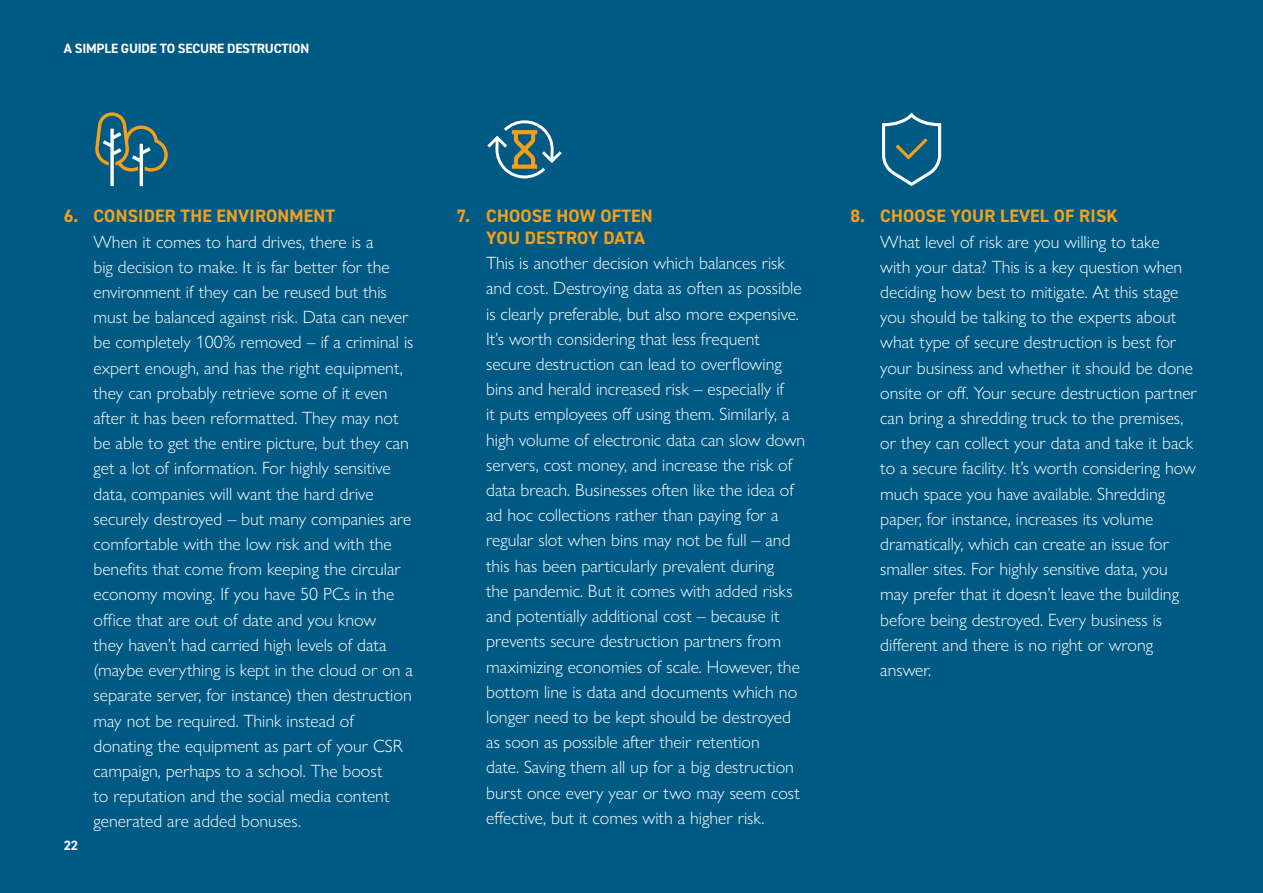
<style>
.page{position:relative;width:1263px;height:893px;background:#005a84}
.page>*{position:absolute;margin:0;border:0;box-sizing:border-box;transform-origin:0 0}
.t1{font:700 18px/21.6px "DIN2014";letter-spacing:.01em;color:#f6a01a}
.t2{font:300 17.85px/25.2px "Gill Sans Nova";color:#fff}
.t3{font:700 13.5px "DIN2014";letter-spacing:-.015em;color:#fff}
</style>
<div class="page">
<svg style="left:882px;top:113px;width:59px;height:73px"></svg>
<svg style="left:95px;top:112px;width:73px;height:74px"></svg>
<svg style="left:487px;top:120px;width:75px;height:58px"></svg>
<p class="t3" style="left:64px;top:39px;width:247px">A SIMPLE GUIDE TO SECURE DESTRUCTION</p>
<p class="t1" style="left:64px;top:205px;width:273px">6. CONSIDER THE ENVIRONMENT</p>
<p class="t2" style="left:94px;top:229px;width:321px">When it comes to hard drives, there is a<br>big decision to make. It is far better for the environment if they can be reused but this must be balanced against risk. Data can never be completely 100% removed – if a criminal is expert enough, and has the right equipment, they can probably retrieve some of it even after it has been reformatted. They may not be able to get the entire picture, but they can get a lot of information. For highly sensitive data, companies will want the hard drive securely destroyed – but many companies are comfortable with the low risk and with the benefits that come from keeping the circular economy moving. If you have 50 PCs in the office that are out of date and you know<br>they haven’t had carried high levels of data (maybe everything is kept in the cloud or on a separate server, for instance) then destruction may not be required. Think instead of donating the equipment as part of your CSR campaign, perhaps to a school. The boost<br>to reputation and the social media content generated are added bonuses.</p>
<p class="t3" style="left:64px;top:837px;width:16px">22</p>
<p class="t1" style="left:486px;top:205px;width:168px;text-indent:-30px">7. CHOOSE HOW OFTEN<br>YOU DESTROY DATA</p>
<p class="t2" style="left:486px;top:250px;width:321px">This is another decision which balances risk and cost. Destroying data as often as possible is clearly preferable, but also more expensive.<br>It’s worth considering that less frequent secure destruction can lead to overflowing bins and herald increased risk – especially if<br>it puts employees off using them. Similarly, a high volume of electronic data can slow down servers, cost money, and increase the risk of data breach. Businesses often like the idea of ad hoc collections rather than paying for a regular slot when bins may not be full – and this has been particularly prevalent during<br>the pandemic. But it comes with added risks and potentially additional cost – because it prevents secure destruction partners from maximizing economies of scale. However, the bottom line is data and documents which no longer need to be kept should be destroyed as soon as possible after their retention<br>date. Saving them all up for a big destruction burst once every year or two may seem cost effective, but it comes with a higher risk.</p>
<p class="t1" style="left:850px;top:205px;width:269px">8. CHOOSE YOUR LEVEL OF RISK</p>
<p class="t2" style="left:880px;top:229px;width:318px">What level of risk are you willing to take<br>with your data? This is a key question when deciding how best to mitigate. At this stage you should be talking to the experts about what type of secure destruction is best for your business and whether it should be done onsite or off. Your secure destruction partner can bring a shredding truck to the premises, or they can collect your data and take it back to a secure facility. It’s worth considering how much space you have available. Shredding paper, for instance, increases its volume dramatically, which can create an issue for smaller sites. For highly sensitive data, you may prefer that it doesn’t leave the building before being destroyed. Every business is different and there is no right or wrong answer.</p>
</div>
